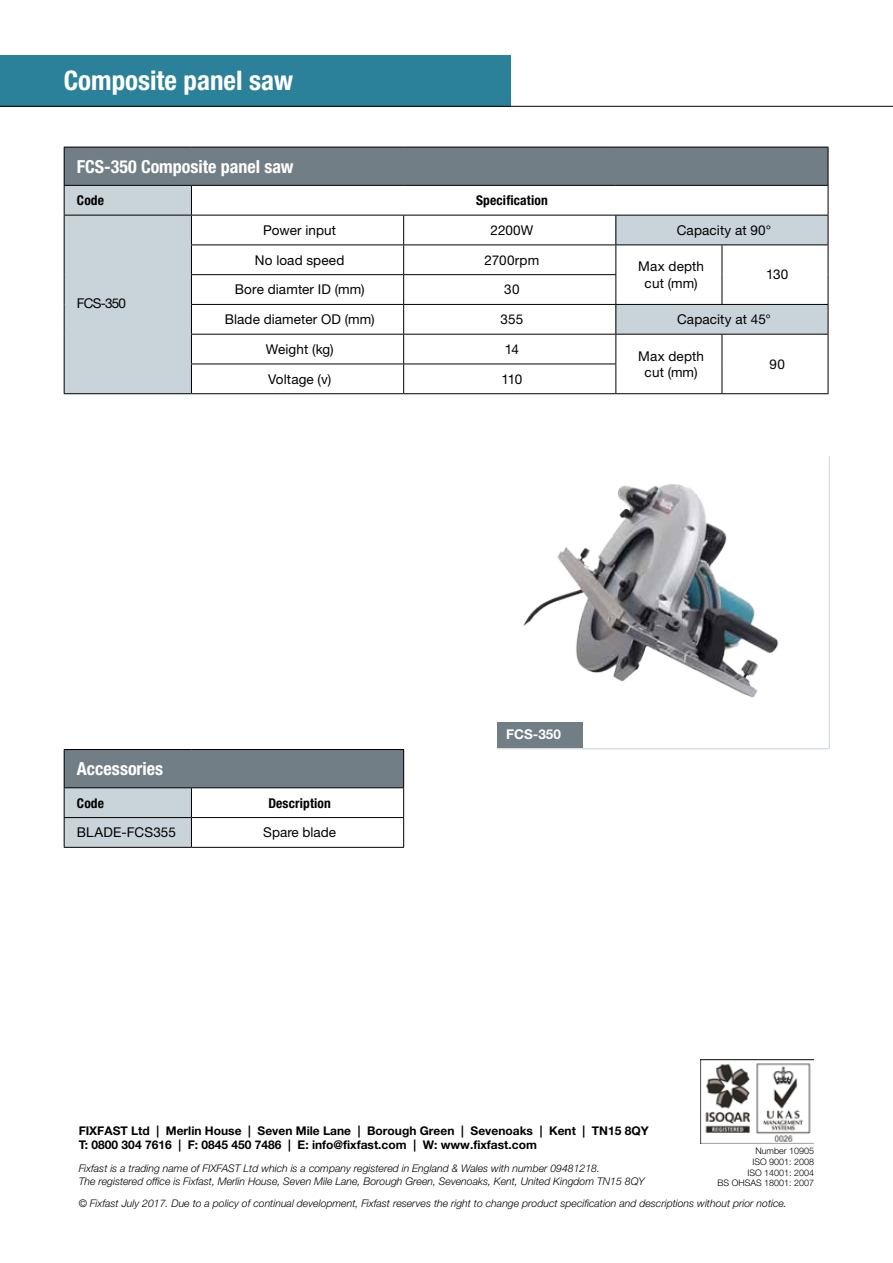
<style>
.page{position:relative;width:893px;height:1263px;background:#fff}
.page>*{position:absolute;margin:0;border:0;box-sizing:border-box;transform-origin:0 0}
.t1{font:700 condensed 27px "Helvetica Neue LT Std";color:#fff}
.t2{font:700 condensed 18px "Helvetica Neue LT Std";color:#fff}
.t3{font:13.5px/16.2px "Helvetica Neue LT Std";letter-spacing:.01em;color:#000;text-align:center}
.t4{font:700 condensed 13.5px "Helvetica Neue LT Std";letter-spacing:.01em;color:#000}
.t5{font:700 13.5px "Helvetica Neue LT Std";color:#fff}
.t6{font:700 12px/13.6px "Helvetica Neue LT Std";color:#000}
.t7{font:italic 300 10.5px/12.6px "Helvetica Neue LT Std";color:#000}
.t8{font:300 9px/10.8px "Helvetica Neue LT Std";color:#000;text-align:right}
</style>
<div class="page">
<div style="left:0;top:55px;width:510px;height:51px;background:#2b8199"></div>
<hr style="left:0;top:106px;width:893px;height:1px;background:#000">
<img style="left:700px;top:1060px;width:113px;height:83px">
<div style="left:64px;top:147px;width:764px;height:38px;background:#717e86"></div>
<svg style="left:192px;top:186px;width:636px;height:207px"></svg>
<div style="left:616px;top:215px;width:212px;height:30px;background:#c8d3da"></div>
<div style="left:616px;top:304px;width:212px;height:30px;background:#c8d3da"></div>
<hr style="left:64px;top:147px;width:127px;height:1px;background:#000">
<hr style="left:64px;top:147px;width:1px;height:38px;background:#000">
<hr style="left:191px;top:147px;width:213px;height:1px;background:#000">
<hr style="left:404px;top:147px;width:212px;height:1px;background:#000">
<hr style="left:616px;top:147px;width:106px;height:1px;background:#000">
<hr style="left:722px;top:147px;width:106px;height:1px;background:#000">
<hr style="left:828px;top:147px;width:1px;height:38px;background:#000">
<hr style="left:191px;top:185px;width:213px;height:1px;background:#000">
<hr style="left:404px;top:185px;width:212px;height:1px;background:#000">
<hr style="left:616px;top:185px;width:106px;height:1px;background:#000">
<hr style="left:722px;top:185px;width:106px;height:1px;background:#000">
<hr style="left:191px;top:215px;width:213px;height:1px;background:#000">
<hr style="left:404px;top:215px;width:212px;height:1px;background:#000">
<hr style="left:616px;top:215px;width:106px;height:1px;background:#000">
<hr style="left:722px;top:215px;width:106px;height:1px;background:#000">
<svg style="left:828px;top:186px;width:1px;height:58px"></svg>
<hr style="left:191px;top:244px;width:213px;height:1px;background:#000">
<hr style="left:404px;top:244px;width:212px;height:1px;background:#000">
<hr style="left:616px;top:244px;width:106px;height:1px;background:#000">
<hr style="left:722px;top:244px;width:106px;height:1px;background:#000">
<hr style="left:722px;top:245px;width:1px;height:30px;background:#000">
<hr style="left:828px;top:245px;width:1px;height:30px;background:#000">
<hr style="left:191px;top:274px;width:213px;height:1px;background:#000">
<hr style="left:404px;top:274px;width:212px;height:1px;background:#000">
<svg style="left:722px;top:275px;width:1px;height:29px"></svg>
<hr style="left:191px;top:304px;width:213px;height:1px;background:#000">
<hr style="left:404px;top:304px;width:212px;height:1px;background:#000">
<hr style="left:616px;top:304px;width:106px;height:1px;background:#000">
<hr style="left:722px;top:304px;width:106px;height:1px;background:#000">
<hr style="left:191px;top:334px;width:213px;height:1px;background:#000">
<hr style="left:404px;top:334px;width:212px;height:1px;background:#000">
<hr style="left:616px;top:334px;width:106px;height:1px;background:#000">
<hr style="left:722px;top:334px;width:106px;height:1px;background:#000">
<hr style="left:191px;top:364px;width:213px;height:1px;background:#000">
<div style="left:64px;top:185px;width:128px;height:208px;background:#c8d3da"></div>
<hr style="left:404px;top:364px;width:212px;height:1px;background:#000">
<svg style="left:403px;top:215px;width:1px;height:178px"></svg>
<svg style="left:615px;top:215px;width:1px;height:178px"></svg>
<svg style="left:722px;top:335px;width:1px;height:58px"></svg>
<svg style="left:828px;top:275px;width:1px;height:118px"></svg>
<hr style="left:64px;top:393px;width:127px;height:1px;background:#000">
<hr style="left:191px;top:393px;width:213px;height:1px;background:#000">
<hr style="left:404px;top:393px;width:212px;height:1px;background:#000">
<hr style="left:616px;top:393px;width:106px;height:1px;background:#000">
<hr style="left:722px;top:393px;width:106px;height:1px;background:#000">
<hr style="left:497px;top:748px;width:331px;height:1px;background:#c8d3da">
<div style="left:498px;top:722px;width:85px;height:26px;background:#717e86"></div>
<div style="left:64px;top:749px;width:340px;height:39px;background:#717e86"></div>
<hr style="left:64px;top:749px;width:127px;height:1px;background:#000">
<hr style="left:64px;top:750px;width:1px;height:37px;background:#000">
<hr style="left:191px;top:749px;width:213px;height:1px;background:#000">
<hr style="left:403px;top:750px;width:1px;height:37px;background:#000">
<hr style="left:64px;top:787px;width:127px;height:1px;background:#000">
<hr style="left:191px;top:787px;width:213px;height:1px;background:#000">
<svg style="left:64px;top:788px;width:340px;height:59px"></svg>
<hr style="left:64px;top:847px;width:127px;height:1px;background:#000">
<hr style="left:191px;top:847px;width:213px;height:1px;background:#000">
<hr style="left:829px;top:456px;width:1px;height:293px;background:#c8d3da">
<img style="left:523px;top:484px;width:256px;height:214px">
<h1 class="t1" style="left:64px;top:64px;width:231px">Composite panel saw</h1>
<h2 class="t2" style="left:77px;top:155px;width:218px">FCS-350 Composite panel saw</h2>
<p class="t4" style="left:77px;top:192px;width:29px">Code</p>
<p class="t4" style="left:476px;top:192px;width:73px">Specification</p>
<p class="t3" style="left:77px;top:295px;width:51px">FCS-350</p>
<p class="t3" style="left:263px;top:222px;width:74px">Power input</p>
<p class="t3" style="left:490px;top:222px;width:44px">2200W</p>
<p class="t3" style="left:677px;top:222px;width:96px">Capacity at 90°</p>
<p class="t3" style="left:255px;top:251px;width:91px">No load speed</p>
<p class="t3" style="left:485px;top:251px;width:56px">2700rpm</p>
<p class="t3" style="left:638px;top:258px;width:67px">Max depth cut (mm)</p>
<p class="t3" style="left:766px;top:266px;width:24px">130</p>
<p class="t3" style="left:235px;top:281px;width:131px">Bore diamter ID (mm)</p>
<p class="t3" style="left:504px;top:281px;width:17px">30</p>
<p class="t3" style="left:225px;top:311px;width:151px">Blade diameter OD (mm)</p>
<p class="t3" style="left:500px;top:311px;width:24px">355</p>
<p class="t3" style="left:677px;top:311px;width:95px">Capacity at 45°</p>
<p class="t3" style="left:266px;top:341px;width:69px">Weight (kg)</p>
<p class="t3" style="left:505px;top:341px;width:16px">14</p>
<p class="t3" style="left:638px;top:348px;width:67px">Max depth cut (mm)</p>
<p class="t3" style="left:769px;top:356px;width:17px">90</p>
<p class="t3" style="left:268px;top:371px;width:65px">Voltage (v)</p>
<p class="t3" style="left:502px;top:371px;width:22px">110</p>
<p class="t5" style="left:506px;top:726px;width:56px">FCS-350</p>
<h2 class="t2" style="left:77px;top:758px;width:88px">Accessories</h2>
<p class="t4" style="left:77px;top:794px;width:29px">Code</p>
<p class="t4" style="left:268px;top:794px;width:64px">Description</p>
<p class="t3" style="left:77px;top:824px;width:101px">BLADE-FCS355</p>
<p class="t3" style="left:263px;top:824px;width:74px">Spare blade</p>
<p class="t6" style="left:79px;top:1123px;width:572px">FIXFAST Ltd | Merlin House | Seven Mile Lane | Borough Green | Sevenoaks | Kent | TN15 8QY<br>T: 0800 304 7616 | F: 0845 450 7486 | E: info@fixfast.com | W: www.fixfast.com</p>
<p class="t7" style="left:79px;top:1162px;width:567px">Fixfast is a trading name of FIXFAST Ltd which is a company registered in England &amp; Wales with number 09481218.<br>The registered office is Fixfast, Merlin House, Seven Mile Lane, Borough Green, Sevenoaks, Kent, United Kingdom TN15 8QY</p>
<p class="t7" style="left:79px;top:1196px;width:710px">© Fixfast July 2017. Due to a policy of continual development, Fixfast reserves the right to change product specification and descriptions without prior notice.</p>
<p class="t8" style="left:718px;top:1145px;width:98px">Number 10905<br>ISO 9001: 2008<br>ISO 14001: 2004<br>BS OHSAS 18001: 2007</p>
</div>
